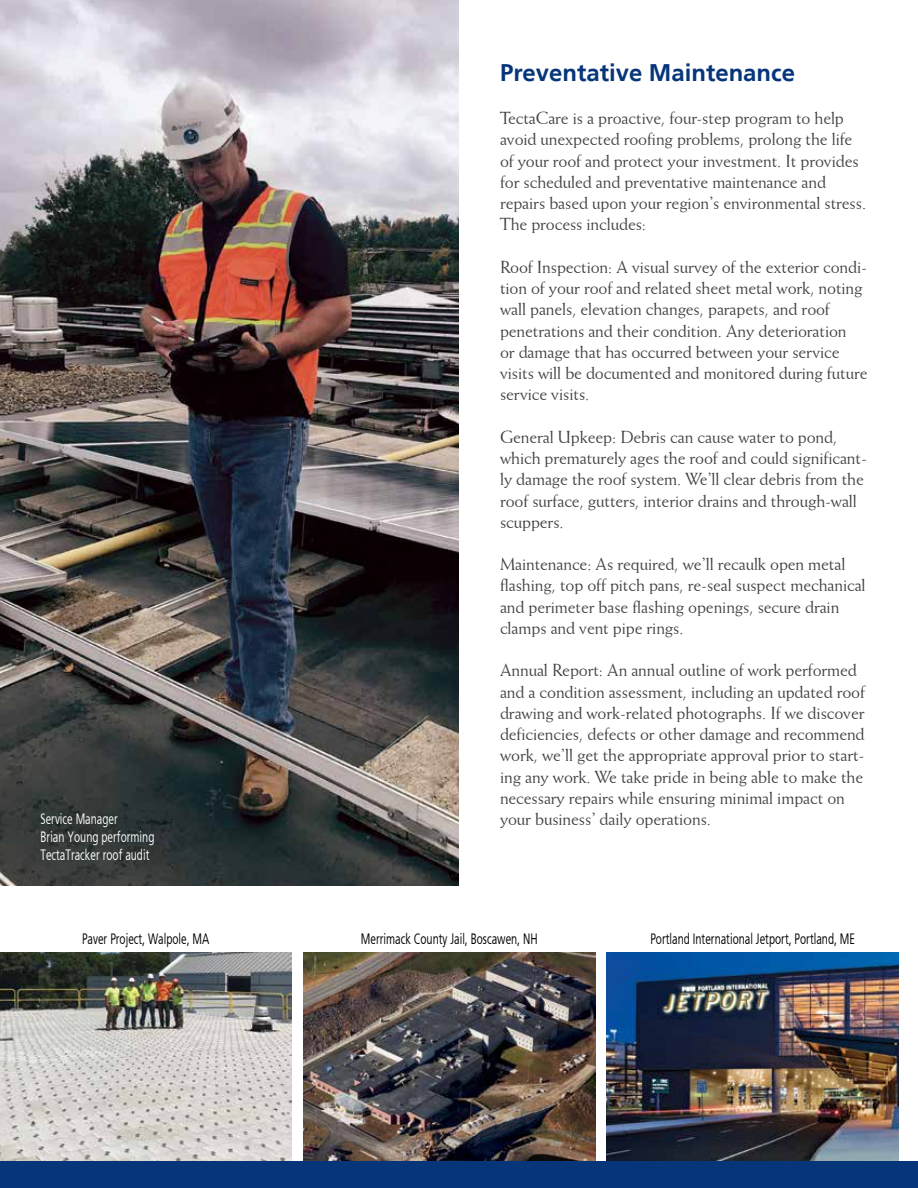
<style>
.page{position:relative;width:918px;height:1188px;background:#fff}
.page>*{position:absolute;margin:0;border:0;box-sizing:border-box;transform-origin:0 0}
.t1{font:700 24px "Weissach";color:#06357a}
.t2{font:17.7px/21.3px "Weiss BT";letter-spacing:-.01em;color:#414042}
.t3{font:15px "Weissach Condensed";color:#000}
.t4{font:15px/18px "Weissach Condensed";color:#fff}
</style>
<div class="page">
<div style="left:0;top:1161px;width:918px;height:27px;background:#06357a"></div>
<img style="left:0;top:952px;width:292px;height:209px">
<img style="left:303px;top:952px;width:292px;height:209px">
<img style="left:607px;top:952px;width:292px;height:209px">
<img style="left:0;top:0;width:459px;height:886px">
<h1 class="t1" style="left:500px;top:59px;width:297px">Preventative Maintenance</h1>
<p class="t2" style="left:500px;top:107px;width:368px">TectaCare is a proactive, four-step program to help avoid unexpected roofing problems, prolong the life of your roof and protect your investment. It provides for scheduled and preventative maintenance and repairs based upon your region’s environmental stress.<br>The process includes:</p>
<p class="t2" style="left:500px;top:256px;width:369px">Roof Inspection: A visual survey of the exterior condi&shy;tion of your roof and related sheet metal work, noting wall panels, elevation changes, parapets, and roof penetrations and their condition. Any deterioration<br>or damage that has occurred between your service visits will be documented and monitored during future service visits.</p>
<p class="t2" style="left:500px;top:426px;width:368px">General Upkeep: Debris can cause water to pond, which prematurely ages the roof and could significant&shy;ly damage the roof system. We’ll clear debris from the roof surface, gutters, interior drains and through-wall scuppers.</p>
<p class="t2" style="left:500px;top:553px;width:367px">Maintenance: As required, we’ll recaulk open metal flashing, top off pitch pans, re-seal suspect mechanical and perimeter base flashing openings, secure drain clamps and vent pipe rings.</p>
<p class="t2" style="left:500px;top:659px;width:367px">Annual Report: An annual outline of work performed and a condition assessment, including an updated roof drawing and work-related photographs. If we discover deficiencies, defects or other damage and recommend work, we’ll get the appropriate approval prior to start&shy;ing any work. We take pride in being able to make the necessary repairs while ensuring minimal impact on</p>
<p class="t4" style="left:40px;top:810px;width:79px">Service Manager</p>
<p class="t2" style="left:500px;top:808px;width:213px">your business’ daily operations.</p>
<p class="t4" style="left:40px;top:828px;width:115px">Brian Young performing<br>TectaTracker roof audit</p>
<p class="t3" style="left:82px;top:930px;width:129px">Paver Project, Walpole, MA</p>
<p class="t3" style="left:361px;top:930px;width:178px">Merrimack County Jail, Boscawen, NH</p>
<p class="t3" style="left:650px;top:930px;width:206px">Portland International Jetport, Portland, ME</p>
</div>
